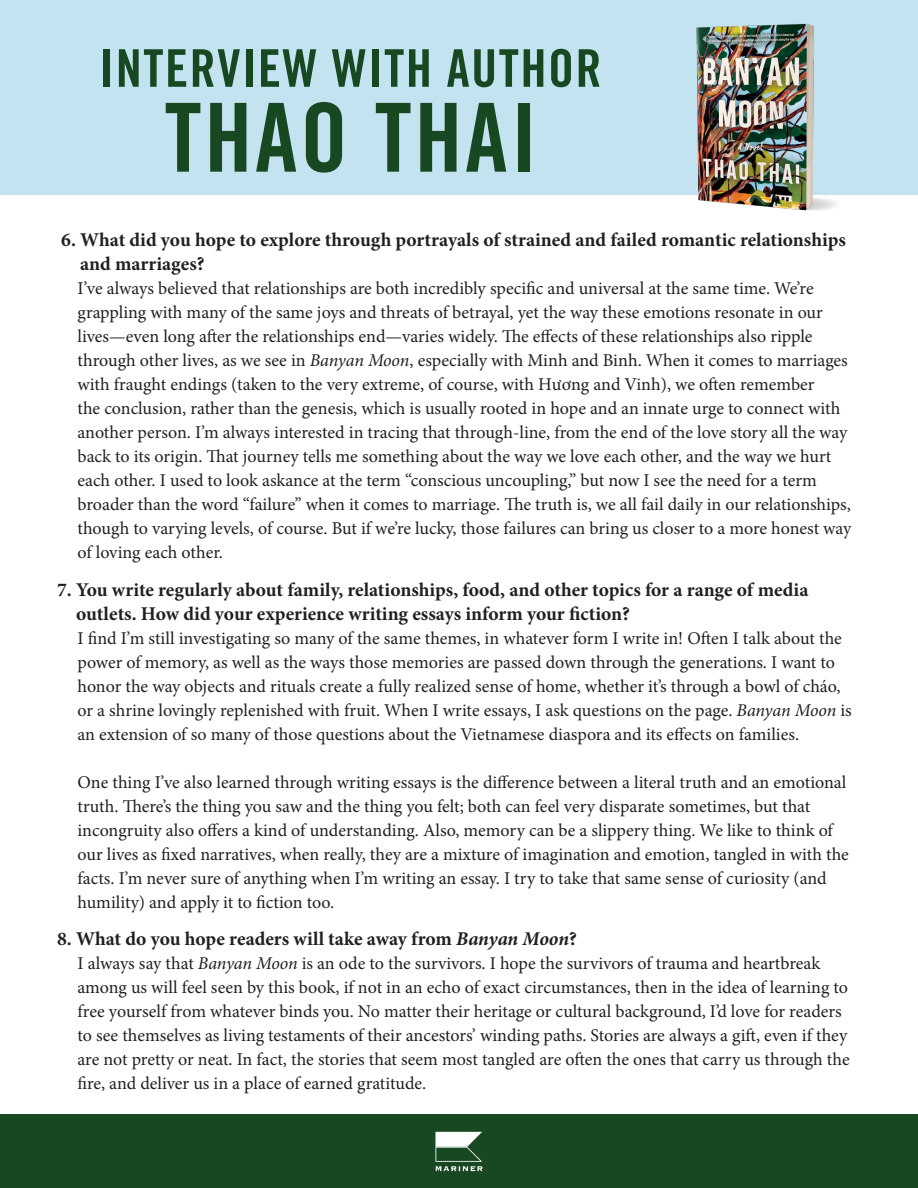
<style>
.page{position:relative;width:918px;height:1188px;background:#fff}
.page>*{position:absolute;margin:0;border:0;box-sizing:border-box;transform-origin:0 0}
.t1{font:95.25px "Trade Gothic LT Std Bd Cn 20";letter-spacing:.03em;color:#174821}
.t2{font:52.05px "Trade Gothic LT Std Bd Cn 20";letter-spacing:.03em;color:#174821}
.t3{font:700 19.5px/24px "Minion Pro";color:#231f20}
.t4{font:18px/24px "Minion Pro";color:#231f20}
.s1{font-style:italic}
</style>
<div class="page">
<div style="left:0;top:0;width:918px;height:194px;background:#c3e3f0"></div>
<img style="left:660px;top:23px;width:201px;height:188px">
<div style="left:0;top:1115px;width:918px;height:73px;background:#174821"></div>
<svg style="left:435px;top:1132px;width:48px;height:39px"></svg>
<p class="t2" style="left:100px;top:37px;width:503px">INTERVIEW WITH AUTHOR</p>
<p class="t1" style="left:165px;top:80px;width:374px">THAO THAI</p>
<p class="t3" style="left:80px;top:228px;width:767px;text-indent:-19px">6. What did you hope to explore through portrayals of strained and failed romantic relationships and marriages?</p>
<p class="t4" style="left:77px;top:277px;width:776px">I’ve always believed that relationships are both incredibly specific and universal at the same time. We’re grappling with many of the same joys and threats of betrayal, yet the way these emotions resonate in our lives—even long after the relationships end—varies widely. The effects of these relationships also ripple through other lives, as we see in <span class="s1">Banyan Moon</span>, especially with Minh and Binh. When it comes to marriages with fraught endings (taken to the very extreme, of course, with Hương and Vinh), we often remember<br>the conclusion, rather than the genesis, which is usually rooted in hope and an innate urge to connect with another person. I’m always interested in tracing that through-line, from the end of the love story all the way back to its origin. That journey tells me something about the way we love each other, and the way we hurt each other. I used to look askance at the term “conscious uncoupling,” but now I see the need for a term broader than the word “failure” when it comes to marriage. The truth is, we all fail daily in our relationships, though to varying levels, of course. But if we’re lucky, those failures can bring us closer to a more honest way of loving each other.</p>
<p class="t3" style="left:76px;top:577px;width:734px;text-indent:-19px">7. You write regularly about family, relationships, food, and other topics for a range of media outlets. How did your experience writing essays inform your fiction?</p>
<p class="t4" style="left:77px;top:626px;width:776px">I find I’m still investigating so many of the same themes, in whatever form I write in! Often I talk about the power of memory, as well as the ways those memories are passed down through the generations. I want to honor the way objects and rituals create a fully realized sense of home, whether it’s through a bowl of cháo, or a shrine lovingly replenished with fruit. When I write essays, I ask questions on the page. <span class="s1">Banyan Moon</span> is an extension of so many of those questions about the Vietnamese diaspora and its effects on families.</p>
<p class="t4" style="left:77px;top:770px;width:773px">One thing I’ve also learned through writing essays is the difference between a literal truth and an emotional truth. There’s the thing you saw and the thing you felt; both can feel very disparate sometimes, but that incongruity also offers a kind of understanding. Also, memory can be a slippery thing. We like to think of our lives as fixed narratives, when really, they are a mixture of imagination and emotion, tangled in with the facts. I’m never sure of anything when I’m writing an essay. I try to take that same sense of curiosity (and humility) and apply it to fiction too.</p>
<p class="t3" style="left:57px;top:927px;width:521px">8. What do you hope readers will take away from <span class="s1">Banyan Moon</span>?</p>
<p class="t4" style="left:77px;top:952px;width:774px">I always say that <span class="s1">Banyan Moon</span> is an ode to the survivors. I hope the survivors of trauma and heartbreak among us will feel seen by this book, if not in an echo of exact circumstances, then in the idea of learning to free yourself from whatever binds you. No matter their heritage or cultural background, I’d love for readers to see themselves as living testaments of their ancestors’ winding paths. Stories are always a gift, even if they are not pretty or neat. In fact, the stories that seem most tangled are often the ones that carry us through the fire, and deliver us in a place of earned gratitude.</p>
</div>
